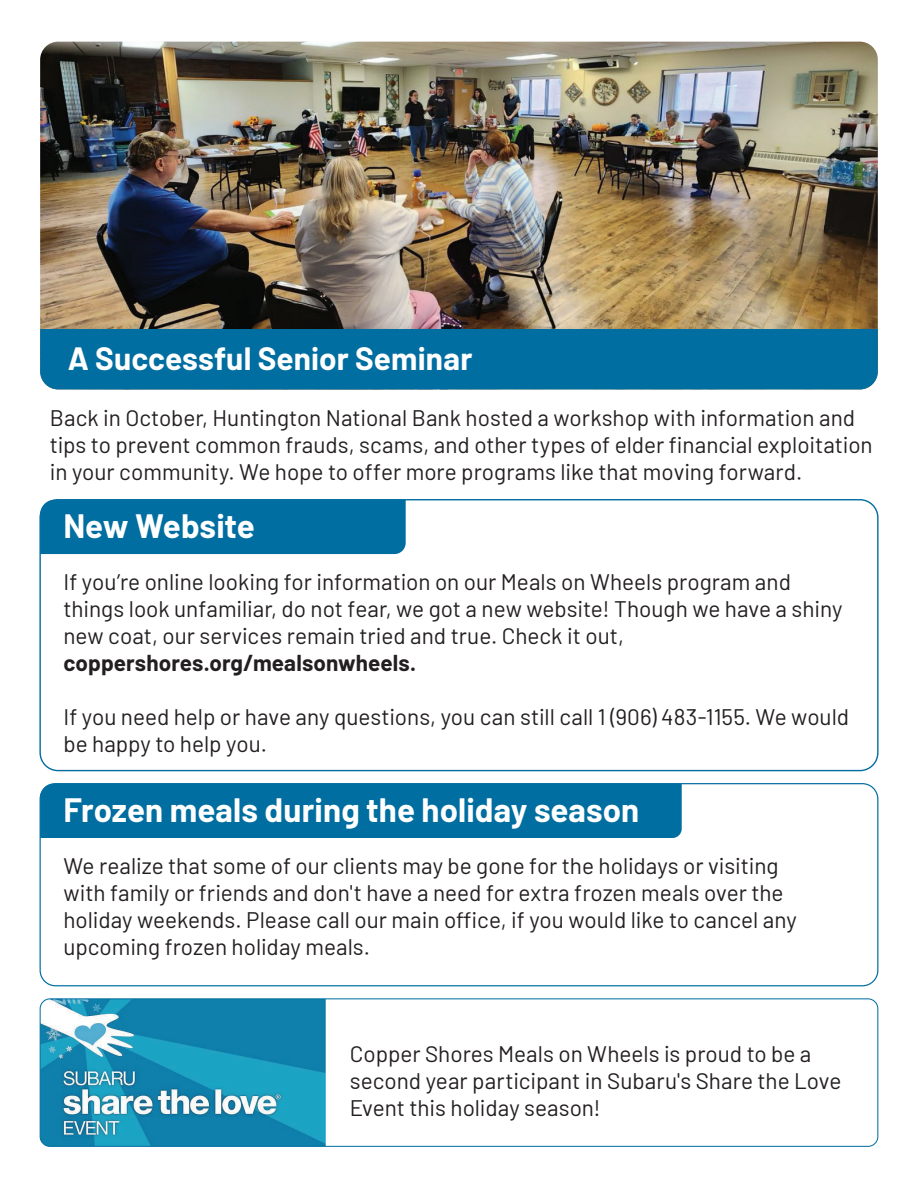
<style>
.page{position:relative;width:918px;height:1188px;background:#fff}
.page>*{position:absolute;margin:0;border:0;box-sizing:border-box;transform-origin:0 0}
.t1{font:700 33px "Barlow";color:#fff}
.t2{font:700 31.5px "Barlow";letter-spacing:.005em;color:#fff}
.t3{font:22.5px/27px "Barlow";color:#231f20}
.t4{font:700 22.5px "Barlow";letter-spacing:.005em;color:#231f20}
</style>
<div class="page">
<img style="left:40px;top:999px;width:286px;height:147px">
<div style="left:40px;top:998px;width:838px;height:149px;border:1px solid #006ea0;border-radius:10px"></div>
<img style="left:40px;top:42px;width:838px;height:287px">
<div style="left:40px;top:329px;width:838px;height:60px;background:#006ea0"></div>
<div style="left:40px;top:500px;width:366px;height:54px;background:#006ea0"></div>
<div style="left:40px;top:784px;width:642px;height:54px;background:#006ea0"></div>
<div style="left:40px;top:783px;width:838px;height:203px;border:1px solid #006ea0;border-radius:15px"></div>
<h2 class="t2" style="left:68px;top:335px;width:406px">A Successful Senior Seminar</h2>
<p class="t3" style="left:50px;top:403px;width:824px">Back in October, Huntington National Bank hosted a workshop with information and tips to prevent common frauds, scams, and other types of elder financial exploitation in your community. We hope to offer more programs like that moving forward.</p>
<h1 class="t1" style="left:63px;top:502px;width:193px">New Website</h1>
<p class="t3" style="left:63px;top:567px;width:781px">If you’re online looking for information on our Meals on Wheels program and things look unfamiliar, do not fear, we got a new website! Though we have a shiny new coat, our services remain tried and true. Check it out,</p>
<p class="t4" style="left:63px;top:646px;width:354px">coppershores.org/mealsonwheels.</p>
<p class="t3" style="left:63px;top:702px;width:787px">If you need help or have any questions, you can still call 1 (906) 483-1155. We would be happy to help you.</p>
<h1 class="t1" style="left:63px;top:786px;width:577px">Frozen meals during the holiday season</h1>
<p class="t3" style="left:63px;top:851px;width:735px">We realize that some of our clients may be gone for the holidays or visiting with family or friends and don't have a need for extra frozen meals over the holiday weekends. Please call our main office, if you would like to cancel any upcoming frozen holiday meals.</p>
<p class="t3" style="left:350px;top:1038px;width:493px">Copper Shores Meals on Wheels is proud to be a second year participant in Subaru's Share the Love<br>Event this holiday season!</p>
</div>
